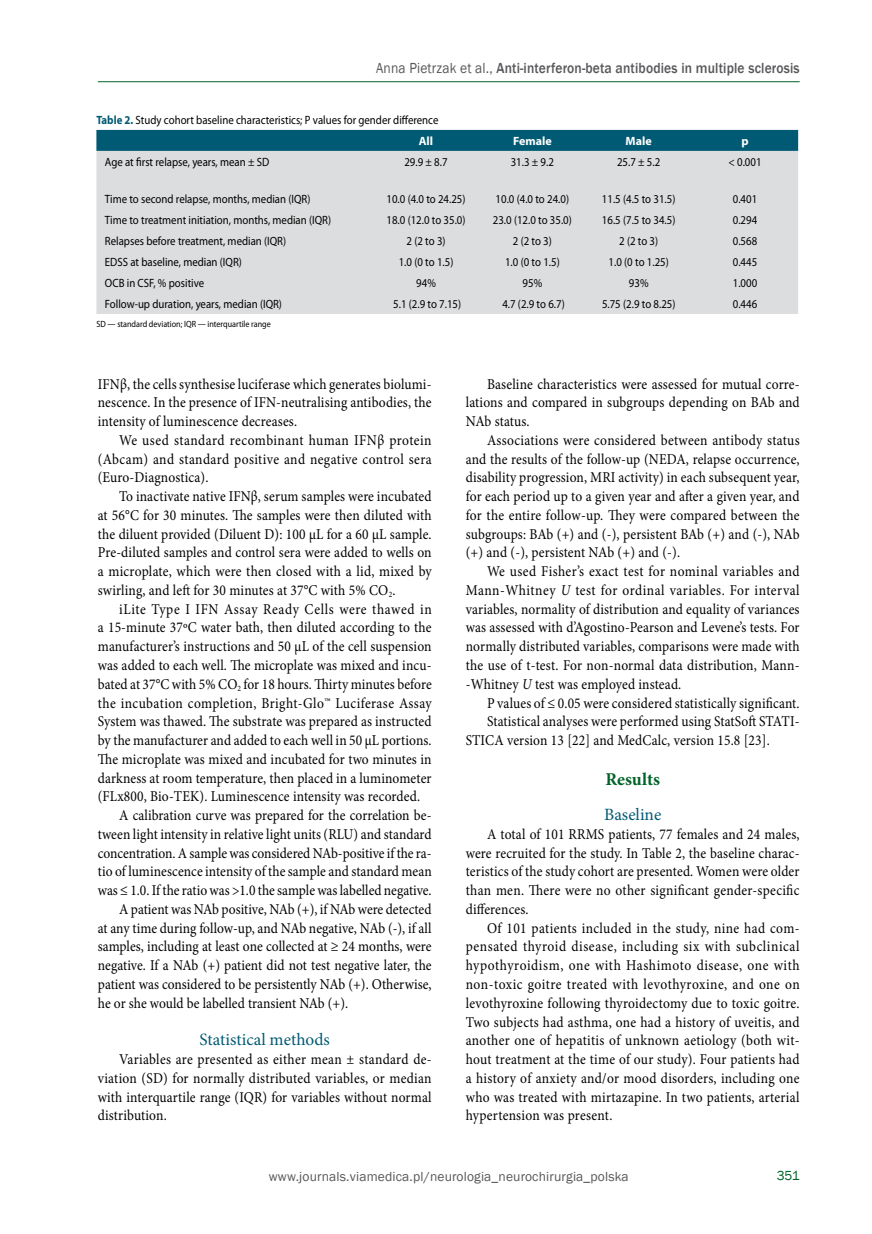
<style>
.page{position:relative;width:872px;height:1234px;background:#fff}
.page>*{position:absolute;margin:0;border:0;box-sizing:border-box;transform-origin:0 0}
.t1{font:700 18px "Minion Pro";color:#006227}
.t2{font:17.25px "Minion Pro";color:#005a74}
.t3{font:15px/18.8px "Minion Pro";letter-spacing:.005em;color:#000;text-align:justify;scale:.9 1}
.t4{font:500 15px "Franklin Gothic";letter-spacing:.01em;color:#58585b;scale:.9 1}
.t5{font:15px "Minion Pro";letter-spacing:.03em;color:#000;scale:.9 1}
.t6{font:15px "Minion Pro";letter-spacing:.05em;color:#000;scale:.9 1}
.t7{font:13.5px "Franklin Gothic";letter-spacing:.01em;color:#58585b}
.t8{font:13.5px "Franklin Gothic";color:#006227}
.t9{font:12px/21px "Myriad Pro";color:#000;scale:.9 1}
.t10{font:700 12px "Myriad Pro";color:#fff}
.t11{font:9px "Myriad Pro";color:#000;scale:.9 1}
.s1{font-weight:400}
.s2{font-weight:700;color:#005a74}
.s3{font-weight:700;color:#fff}
.s4{font-style:italic}
</style>
<div class="page">
<hr style="left:98px;top:81px;width:701px;height:1px;background:#006227">
<div style="left:96px;top:130px;width:702px;height:21px;background:#005a74"></div>
<div style="left:96px;top:151px;width:702px;height:163px;background:#dcddde"></div>
<p class="t4" style="left:376px;top:59px;width:472px"><span class="s1">Anna Pietrzak et al.,</span> Anti-interferon-beta antibodies in multiple sclerosis</p>
<p class="t9" style="left:419px;top:110px;width:23px;text-indent:-322px"><span class="s2">Table 2.</span> Study cohort baseline characteristics; P values for gender difference<br><span class="s3">All</span></p>
<p class="t10" style="left:513px;top:134px;width:40px">Female</p>
<p class="t10" style="left:625px;top:134px;width:28px">Male</p>
<p class="t10" style="left:741px;top:134px;width:9px">p</p>
<p class="t9" style="left:105px;top:151px;width:184px">Age at first relapse, years, mean ± SD</p>
<p class="t9" style="left:404px;top:151px;width:49px">29.9 ± 8.7</p>
<p class="t9" style="left:511px;top:151px;width:49px">31.3 ± 9.2</p>
<p class="t9" style="left:617px;top:151px;width:49px">25.7 ± 5.2</p>
<p class="t9" style="left:728px;top:151px;width:38px">&lt; 0.001</p>
<p class="t9" style="left:105px;top:189px;width:230px">Time to second relapse, months, median (IQR)</p>
<p class="t9" style="left:386px;top:189px;width:89px">10.0 (4.0 to 24.25)</p>
<p class="t9" style="left:495px;top:189px;width:83px">10.0 (4.0 to 24.0)</p>
<p class="t9" style="left:602px;top:189px;width:83px">11.5 (4.5 to 31.5)</p>
<p class="t9" style="left:733px;top:189px;width:29px">0.401</p>
<p class="t9" style="left:105px;top:210px;width:253px">Time to treatment initiation, months, median (IQR)</p>
<p class="t9" style="left:386px;top:210px;width:89px">18.0 (12.0 to 35.0)</p>
<p class="t9" style="left:493px;top:210px;width:89px">23.0 (12.0 to 35.0)</p>
<p class="t9" style="left:602px;top:210px;width:83px">16.5 (7.5 to 34.5)</p>
<p class="t9" style="left:733px;top:210px;width:29px">0.294</p>
<p class="t9" style="left:105px;top:231px;width:203px">Relapses before treatment, median (IQR)</p>
<p class="t9" style="left:406px;top:231px;width:45px">2 (2 to 3)</p>
<p class="t9" style="left:513px;top:231px;width:45px">2 (2 to 3)</p>
<p class="t9" style="left:619px;top:231px;width:45px">2 (2 to 3)</p>
<p class="t9" style="left:733px;top:231px;width:29px">0.568</p>
<p class="t9" style="left:105px;top:252px;width:154px">EDSS at baseline, median (IQR)</p>
<p class="t9" style="left:399px;top:252px;width:62px">1.0 (0 to 1.5)</p>
<p class="t9" style="left:505px;top:252px;width:62px">1.0 (0 to 1.5)</p>
<p class="t9" style="left:608px;top:252px;width:68px">1.0 (0 to 1.25)</p>
<p class="t9" style="left:733px;top:252px;width:29px">0.445</p>
<p class="t9" style="left:105px;top:273px;width:112px">OCB in CSF, % positive</p>
<p class="t9" style="left:416px;top:273px;width:23px">94%</p>
<p class="t9" style="left:522px;top:273px;width:23px">95%</p>
<p class="t9" style="left:629px;top:273px;width:23px">93%</p>
<p class="t9" style="left:733px;top:273px;width:29px">1.000</p>
<p class="t9" style="left:105px;top:294px;width:198px">Follow-up duration, years, median (IQR)</p>
<p class="t9" style="left:393px;top:294px;width:77px">5.1 (2.9 to 7.15)</p>
<p class="t9" style="left:502px;top:294px;width:71px">4.7 (2.9 to 6.7)</p>
<p class="t9" style="left:602px;top:294px;width:83px">5.75 (2.9 to 8.25)</p>
<p class="t9" style="left:733px;top:294px;width:29px">0.446</p>
<p class="t11" style="left:96px;top:319px;width:195px">SD — standard deviation; IQR — interquartile range</p>
<p class="t3" style="left:98px;top:374px;width:372px">IFNβ, the cells synthesise luciferase which generates biolumi&shy;nescence. In the presence of IFN-neutralising antibodies, the intensity of luminescence decreases.</p>
<p class="t3" style="left:98px;top:430px;width:372px;text-indent:21px">We used standard recombinant human IFNβ protein (Abcam) and standard positive and negative control sera (Euro-Diagnostica).</p>
<p class="t3" style="left:98px;top:487px;width:372px;text-indent:21px">To inactivate native IFNβ, serum samples were incubated at 56°C for 30 minutes. The samples were then diluted with the diluent provided (Diluent D): 100 μL for a 60 μL sample.<br>Pre-diluted samples and control sera were added to wells on a microplate, which were then closed with a lid, mixed by swirling, and left for 30 minutes at 37°C with 5% CO<sub>2</sub>.</p>
<p class="t6" style="left:119px;top:598px;width:349px">iLite Type I IFN Assay Ready Cells were thawed in</p>
<p class="t3" style="left:98px;top:618px;width:372px">a 15-minute 37ºC water bath, then diluted according to the</p>
<p class="t3" style="left:98px;top:637px;width:372px">manufacturer’s instructions and 50 μL of the cell suspension</p>
<p class="t3" style="left:98px;top:655px;width:372px">was added to each well. The microplate was mixed and incu-</p>
<p class="t3" style="left:98px;top:674px;width:372px">bated at 37°C with 5% CO<sub>2</sub> for 18 hours. Thirty minutes before</p>
<p class="t5" style="left:98px;top:692px;width:372px">the incubation completion, Bright-Glo™ Luciferase Assay</p>
<p class="t3" style="left:98px;top:712px;width:372px">System was thawed. The substrate was prepared as instructed</p>
<p class="t3" style="left:98px;top:730px;width:372px">by the manufacturer and added to each well in 50 μL portions.</p>
<p class="t3" style="left:98px;top:749px;width:372px">The microplate was mixed and incubated for two minutes in</p>
<p class="t3" style="left:98px;top:768px;width:372px">darkness at room temperature, then placed in a luminometer</p>
<p class="t3" style="left:98px;top:787px;width:359px">(FLx800, Bio-TEK). Luminescence intensity was recorded.</p>
<p class="t3" style="left:119px;top:805px;width:349px">A calibration curve was prepared for the correlation be-</p>
<p class="t3" style="left:98px;top:824px;width:372px">tween light intensity in relative light units (RLU) and standard</p>
<p class="t3" style="left:98px;top:843px;width:372px">concentration. A sample was considered NAb-positive if the ra-</p>
<p class="t3" style="left:98px;top:862px;width:372px">tio of luminescence intensity of the sample and standard mean</p>
<p class="t3" style="left:98px;top:880px;width:372px">was ≤ 1.0. If the ratio was &gt;1.0 the sample was labelled negative.</p>
<p class="t3" style="left:119px;top:899px;width:349px">A patient was NAb positive, NAb (+), if NAb were detected</p>
<p class="t3" style="left:98px;top:918px;width:372px">at any time during follow-up, and NAb negative, NAb (-), if all</p>
<p class="t3" style="left:98px;top:937px;width:372px">samples, including at least one collected at ≥ 24 months, were</p>
<p class="t3" style="left:98px;top:955px;width:372px">negative. If a NAb (+) patient did not test negative later, the</p>
<p class="t3" style="left:98px;top:974px;width:372px">patient was considered to be persistently NAb (+). Otherwise,</p>
<p class="t3" style="left:98px;top:993px;width:280px">he or she would be labelled transient NAb (+).</p>
<p class="t2" style="left:200px;top:1027px;width:132px">Statistical methods</p>
<p class="t3" style="left:98px;top:1049px;width:372px;text-indent:21px">Variables are presented as either mean ± standard de&shy;viation (SD) for normally distributed variables, or median with interquartile range (IQR) for variables without normal distribution.</p>
<p class="t3" style="left:466px;top:374px;width:372px;text-indent:21px">Baseline characteristics were assessed for mutual corre&shy;lations and compared in subgroups depending on BAb and NAb status.</p>
<p class="t3" style="left:466px;top:430px;width:372px;text-indent:21px">Associations were considered between antibody status and the results of the follow-up (NEDA, relapse occurrence, disability progression, MRI activity) in each subsequent year, for each period up to a given year and after a given year, and for the entire follow-up. They were compared between the subgroups: BAb (+) and (-), persistent BAb (+) and (-), NAb (+) and (-), persistent NAb (+) and (-).</p>
<p class="t3" style="left:466px;top:562px;width:372px;text-indent:21px">We used Fisher’s exact test for nominal variables and Mann-Whitney <span class="s4">U</span> test for ordinal variables. For interval variables, normality of distribution and equality of variances was assessed with d’Agostino-Pearson and Levene’s tests. For normally distributed variables, comparisons were made with the use of t-test. For non-normal data distribution, Mann--Whitney <span class="s4">U</span> test was employed instead.</p>
<p class="t3" style="left:487px;top:693px;width:349px">P values of ≤ 0.05 were considered statistically significant.</p>
<p class="t3" style="left:487px;top:712px;width:349px">Statistical analyses were performed using StatSoft STATI-</p>
<p class="t3" style="left:466px;top:730px;width:339px">STICA version 13 [22] and MedCalc, version 15.8 [23].</p>
<p class="t1" style="left:605px;top:766px;width:56px">Results</p>
<p class="t2" style="left:604px;top:802px;width:59px">Baseline</p>
<p class="t3" style="left:466px;top:824px;width:372px;text-indent:21px">A total of 101 RRMS patients, 77 females and 24 males, were recruited for the study. In Table 2, the baseline charac&shy;teristics of the study cohort are presented. Women were older than men. There were no other significant gender-specific differences.</p>
<p class="t3" style="left:466px;top:918px;width:372px;text-indent:21px">Of 101 patients included in the study, nine had com&shy;pensated thyroid disease, including six with subclinical hypothyroidism, one with Hashimoto disease, one with non-toxic goitre treated with levothyroxine, and one on levothyroxine following thyroidectomy due to toxic goitre.<br>Two subjects had asthma, one had a history of uveitis, and another one of hepatitis of unknown aetiology (both wit&shy;hout treatment at the time of our study). Four patients had a history of anxiety and/or mood disorders, including one who was treated with mirtazapine. In two patients, arterial hypertension was present.</p>
<p class="t7" style="left:269px;top:1168px;width:361px">www.journals.viamedica.pl/neurologia_neurochirurgia_polska</p>
<p class="t8" style="left:776px;top:1166px;width:24px">351</p>
</div>
